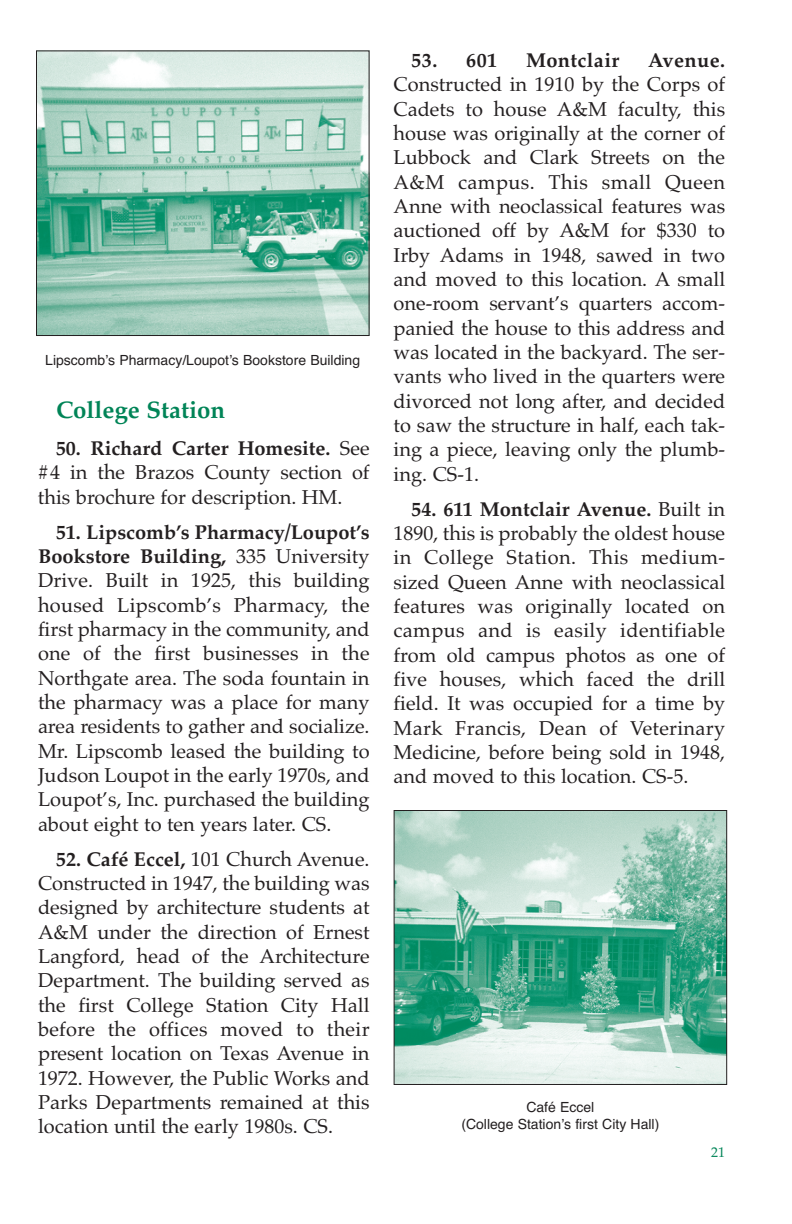
<style>
.page{position:relative;width:792px;height:1224px;background:#fff}
.page>*{position:absolute;margin:0;border:0;box-sizing:border-box;transform-origin:0 0}
.t1{font:700 24px "Palatino";color:#008457}
.t2{font:20px/24.4px "Palatino";color:#231f20;text-align:justify}
.t3{font:700 20px "Palatino";letter-spacing:.02em;color:#231f20}
.t4{font:14px/16.8px "Helvetica";color:#231f20;text-align:center}
.t5{font:14px "Palatino";color:#008457}
.s1{font-weight:700}
</style>
<div class="page">
<img style="left:38px;top:52px;width:330px;height:282px">
<div style="left:36px;top:50px;width:334px;height:286px;border:1px solid #231f20"></div>
<img style="left:396px;top:812px;width:329px;height:271px">
<div style="left:394px;top:810px;width:333px;height:275px;border:1px solid #231f20"></div>
<p class="t4" style="left:45px;top:353px;width:316px">Lipscomb’s Pharmacy/Loupot’s Bookstore Building</p>
<p class="t1" style="left:56px;top:400px;width:171px">College Station</p>
<p class="t2" style="left:38px;top:438px;width:333px;text-indent:18px"><span class="s1">50. Richard Carter Homesite.</span> See #4 in the Brazos County section of this brochure for description. HM.</p>
<p class="t2" style="left:38px;top:522px;width:333px;text-indent:18px"><span class="s1">51. Lipscomb’s Pharmacy/Loupot’s Bookstore Building,</span> 335 University Drive. Built in 1925, this building housed Lipscomb’s Pharmacy, the first pharmacy in the community, and one of the first businesses in the Northgate area. The soda fountain in the pharmacy was a place for many area residents to gather and socialize.<br>Mr. Lipscomb leased the building to Judson Loupot in the early 1970s, and Loupot’s, Inc. purchased the building about eight to ten years later. CS.</p>
<p class="t2" style="left:38px;top:849px;width:333px;text-indent:18px"><span class="s1">52. Café Eccel,</span> 101 Church Avenue.<br>Constructed in 1947, the building was designed by architecture students at A&amp;M under the direction of Ernest Langford, head of the Architecture Department. The building served as the first College Station City Hall before the offices moved to their present location on Texas Avenue in 1972. However, the Public Works and Parks Departments remained at this location until the early 1980s. CS.</p>
<p class="t3" style="left:412px;top:53px;width:87px">53. 601</p>
<p class="t3" style="left:526px;top:53px;width:95px">Montclair</p>
<p class="t3" style="left:648px;top:53px;width:79px">Avenue.</p>
<p class="t2" style="left:394px;top:75px;width:333px">Constructed in 1910 by the Corps of Cadets to house A&amp;M faculty, this house was originally at the corner of Lubbock and Clark Streets on the A&amp;M campus. This small Queen Anne with neoclassical features was auctioned off by A&amp;M for $330 to Irby Adams in 1948, sawed in two and moved to this location. A small one-room servant’s quarters accom&shy;panied the house to this address and was located in the backyard. The ser&shy;vants who lived in the quarters were divorced not long after, and decided to saw the structure in half, each tak&shy;ing a piece, leaving only the plumb&shy;ing. CS-1.</p>
<p class="t2" style="left:394px;top:499px;width:333px;text-indent:18px"><span class="s1">54. 611 Montclair Avenue.</span> Built in 1890, this is probably the oldest house in College Station. This medium&shy;sized Queen Anne with neoclassical features was originally located on campus and is easily identifiable from old campus photos as one of five houses, which faced the drill field. It was occupied for a time by Mark Francis, Dean of Veterinary Medicine, before being sold in 1948, and moved to this location. CS-5.</p>
<p class="t4" style="left:461px;top:1100px;width:200px">Café Eccel<br>(College Station’s first City Hall)</p>
<p class="t5" style="left:711px;top:1147px;width:15px">21</p>
</div>
